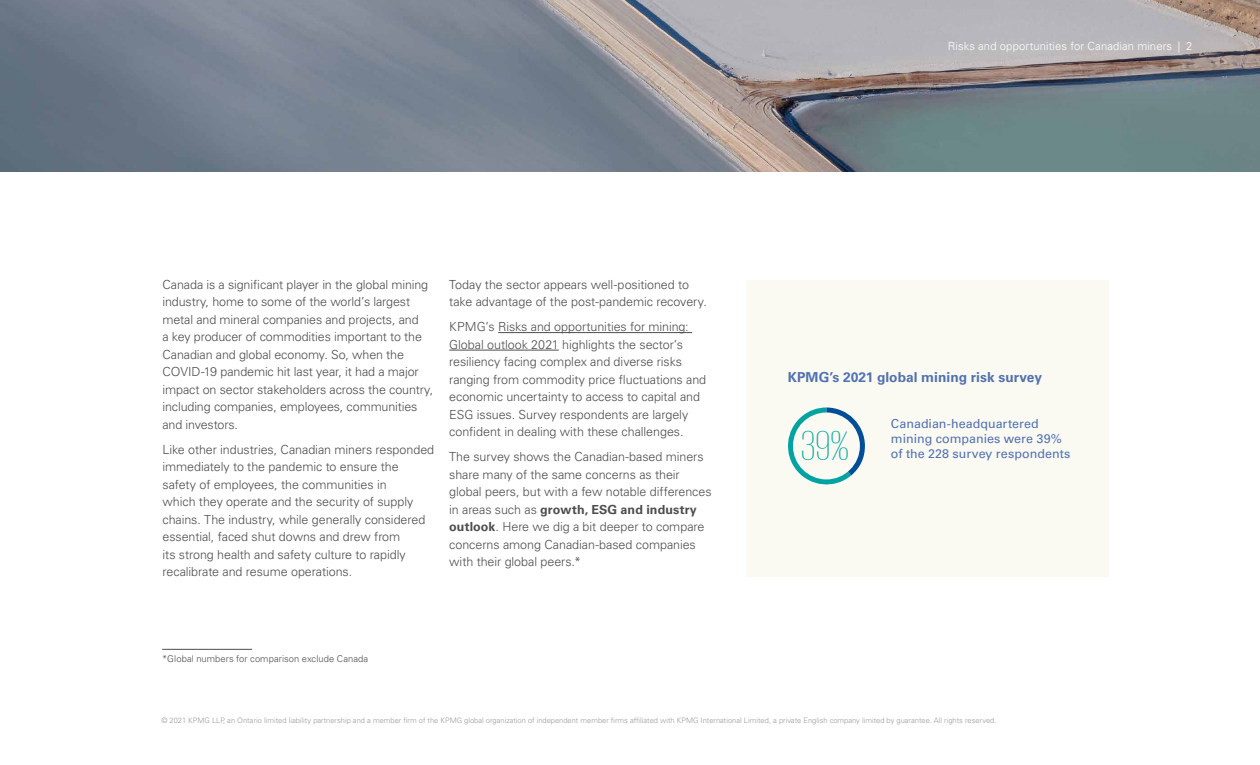
<style>
.page{position:relative;width:1260px;height:765px;background:#fff}
.page>*{position:absolute;margin:0;border:0;box-sizing:border-box;transform-origin:0 0}
.Title_112_pt{font:200 42.5px "KPMG";color:#00a3a1}
.Bodycopy10pt{font:700 13.75px "Univers LT Std";color:#5271af}
.Bodycopy10pt-2{font:300 12.5px/17.5px "Univers LT Std";letter-spacing:-.005em;color:#4d4d4d}
.Bodycopy10pt-3{font:12.5px/15px "Univers LT Std";color:#5271af}
.t1{font:300 11.25px "Univers LT Std";letter-spacing:.01em;color:#fff}
.Bodycopy10pt-4{font:300 9.38px "Univers LT Std";letter-spacing:.01em;color:#4d4d4d}
.t2{font:300 7.5px "Univers LT Std";color:#999}
.s1{font-weight:700}
</style>
<div class="page">
<img style="left:0;top:0;width:1260px;height:172px">
<div style="left:747px;top:280px;width:362px;height:297px;background:#fafaf3"></div>
<hr style="left:162px;top:649px;width:90px;height:1px;background:#4d4d4d">
<svg style="left:787px;top:408px;width:78px;height:77px"></svg>
<div style="left:793px;top:413px;width:67px;height:66px;background:#fafaf2;border-radius:50%"></div>
<hr style="left:498px;top:332px;width:194px;height:1px;background:#4d4d4d">
<hr style="left:449px;top:350px;width:110px;height:1px;background:#4d4d4d">
<p class="t1" style="left:948px;top:39px;width:246px">Risks and opportunities for Canadian miners | 2</p>
<p class="Bodycopy10pt-2" style="left:162px;top:276px;width:272px">Canada is a significant player in the global mining industry, home to some of the world’s largest metal and mineral companies and projects, and<br>a key producer of commodities important to the Canadian and global economy. So, when the COVID-19 pandemic hit last year, it had a major impact on sector stakeholders across the country, including companies, employees, communities and investors.</p>
<p class="Bodycopy10pt-2" style="left:162px;top:441px;width:273px">Like other industries, Canadian miners responded immediately to the pandemic to ensure the safety of employees, the communities in<br>which they operate and the security of supply chains. The industry, while generally considered essential, faced shut downs and drew from<br>its strong health and safety culture to rapidly recalibrate and resume operations.</p>
<p class="Bodycopy10pt-2" style="left:449px;top:276px;width:259px">Today the sector appears well-positioned to take advantage of the post-pandemic recovery.</p>
<p class="Bodycopy10pt-2" style="left:449px;top:318px;width:258px">KPMG’s Risks and opportunities for mining:<br>Global outlook 2021 highlights the sector’s resiliency facing complex and diverse risks ranging from commodity price fluctuations and economic uncertainty to access to capital and ESG issues. Survey respondents are largely confident in dealing with these challenges.</p>
<p class="Bodycopy10pt-2" style="left:449px;top:448px;width:264px">The survey shows the Canadian-based miners share many of the same concerns as their global peers, but with a few notable differences in areas such as <span class="s1">growth, ESG and industry outlook</span>. Here we dig a bit deeper to compare concerns among Canadian-based companies with their global peers.*</p>
<p class="Bodycopy10pt-4" style="left:162px;top:653px;width:208px">*Global numbers for comparison exclude Canada</p>
<p class="Bodycopy10pt" style="left:788px;top:369px;width:256px">KPMG’s 2021 global mining risk survey</p>
<p class="Bodycopy10pt-3" style="left:891px;top:416px;width:181px">Canadian-headquartered mining companies were 39% of the 228 survey respondents</p>
<p class="Title_112_pt" style="left:801px;top:426px;width:49px">39%</p>
<p class="t2" style="left:161px;top:716px;width:837px">© 2021 KPMG LLP, an Ontario limited liability partnership and a member firm of the KPMG global organization of independent member firms affiliated with KPMG International Limited, a private English company limited by guarantee. All rights reserved.</p>
</div>
